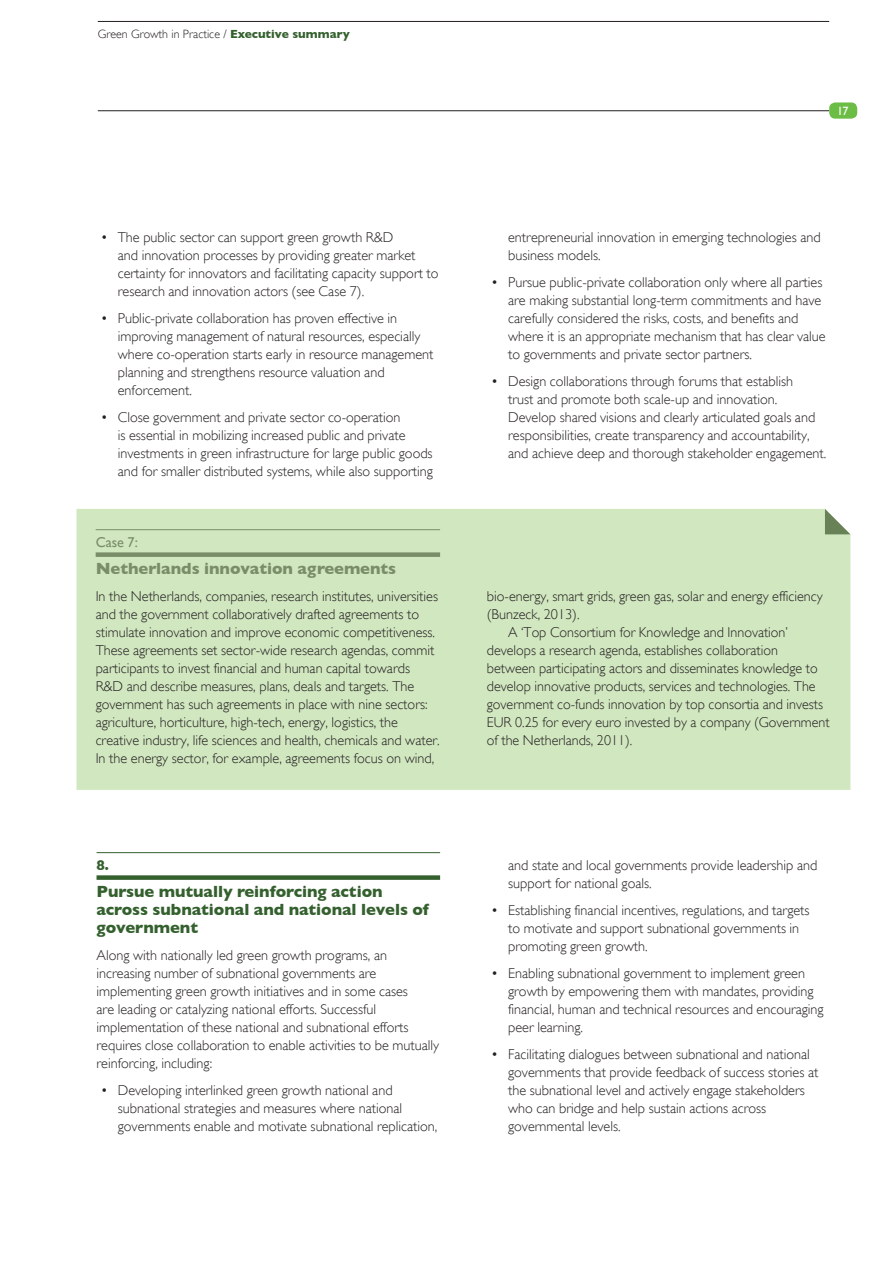
<style>
.page{position:relative;width:893px;height:1263px;background:#fff}
.page>*{position:absolute;margin:0;border:0;box-sizing:border-box;transform-origin:0 0}
.Heading_style_1{font:700 16.5px/18px "Gill Sans";color:#34602e}
.Box_title{font:700 16.5px "Gill Sans";color:#798d69}
.Bullets{font:300 14.25px/18px "Gill Sans";color:#231f20}
.Body_copy___NO_inden{font:300 14.25px/18px "Gill Sans";color:#231f20}
.Body_copy___para_ind{font:300 14.25px/18px "Gill Sans";color:#231f20}
.Box_number{font:14.25px "Gill Sans";color:#798d69}
.Number_style_1{font:700 14.25px "Gill Sans";color:#34602e}
.t1{font:300 12px "Gill Sans";color:#231f20}
.t2{font:12px "Gill Sans";color:#fff}
.s1{font-weight:700;color:#34602e}
</style>
<div class="page">
<hr style="left:98px;top:21px;width:731px;height:1px;background:#231f20">
<hr style="left:98px;top:110px;width:731px;height:1px;background:#231f20">
<div style="left:829px;top:102px;width:28px;height:17px;background:#6cbd45;border-radius:6px"></div>
<div style="left:77px;top:509px;width:773px;height:281px;background:#d1e7c0"></div>
<hr style="left:96px;top:529px;width:344px;height:1px;background:#798d69">
<div style="left:96px;top:552px;width:344px;height:5px;background:#798d69"></div>
<hr style="left:97px;top:852px;width:343px;height:1px;background:#34602e">
<div style="left:97px;top:875px;width:343px;height:5px;background:#34602e"></div>
<svg style="left:825px;top:509px;width:25px;height:25px"></svg>
<p class="t1" style="left:98px;top:25px;width:253px">Green Growth in Practice / <span class="s1">Executive summary</span></p>
<p class="t2" style="left:837px;top:104px;width:13px">17</p>
<p class="Bullets" style="left:118px;top:228px;width:322px;text-indent:-17px">• The public sector can support green growth R&amp;D<br>and innovation processes by providing greater market certainty for innovators and facilitating capacity support to research and innovation actors (see Case 7).</p>
<p class="Bullets" style="left:118px;top:309px;width:317px;text-indent:-17px">• Public-private collaboration has proven effective in improving management of natural resources, especially where co-operation starts early in resource management planning and strengthens resource valuation and enforcement.</p>
<p class="Bullets" style="left:118px;top:408px;width:317px;text-indent:-17px">• Close government and private sector co-operation<br>is essential in mobilizing increased public and private investments in green infrastructure for large public goods and for smaller distributed systems, while also supporting</p>
<p class="Bullets" style="left:508px;top:228px;width:314px">entrepreneurial innovation in emerging technologies and business models.</p>
<p class="Bullets" style="left:508px;top:273px;width:319px;text-indent:-17px">• Pursue public-private collaboration only where all parties are making substantial long-term commitments and have carefully considered the risks, costs, and benefits and where it is an appropriate mechanism that has clear value to governments and private sector partners.</p>
<p class="Bullets" style="left:508px;top:372px;width:320px;text-indent:-17px">• Design collaborations through forums that establish<br>trust and promote both scale-up and innovation.<br>Develop shared visions and clearly articulated goals and responsibilities, create transparency and accountability, and achieve deep and thorough stakeholder engagement.</p>
<p class="Box_number" style="left:96px;top:534px;width:44px">Case 7:</p>
<p class="Box_title" style="left:96px;top:559px;width:302px">Netherlands innovation agreements</p>
<p class="Body_copy___NO_inden" style="left:96px;top:587px;width:346px">In the Netherlands, companies, research institutes, universities and the government collaboratively drafted agreements to stimulate innovation and improve economic competitiveness.<br>These agreements set sector-wide research agendas, commit participants to invest financial and human capital towards R&amp;D and describe measures, plans, deals and targets. The government has such agreements in place with nine sectors: agriculture, horticulture, high-tech, energy, logistics, the creative industry, life sciences and health, chemicals and water.<br>In the energy sector, for example, agreements focus on wind,</p>
<p class="Body_copy___NO_inden" style="left:487px;top:587px;width:337px">bio-energy, smart grids, green gas, solar and energy efficiency (Bunzeck, 2013).</p>
<p class="Body_copy___para_ind" style="left:487px;top:623px;width:344px;text-indent:21px">A ‘Top Consortium for Knowledge and Innovation’ develops a research agenda, establishes collaboration between participating actors and disseminates knowledge to develop innovative products, services and technologies. The government co-funds innovation by top consortia and invests EUR 0.25 for every euro invested by a company (Government of the Netherlands, 2011).</p>
<p class="Number_style_1" style="left:97px;top:857px;width:14px">8.</p>
<p class="Heading_style_1" style="left:97px;top:882px;width:334px">Pursue mutually reinforcing action across subnational and national levels of government</p>
<p class="Body_copy___NO_inden" style="left:97px;top:945px;width:344px">Along with nationally led green growth programs, an increasing number of subnational governments are implementing green growth initiatives and in some cases<br>are leading or catalyzing national efforts. Successful implementation of these national and subnational efforts requires close collaboration to enable activities to be mutually reinforcing, including:</p>
<p class="Bullets" style="left:118px;top:1080px;width:321px;text-indent:-17px">• Developing interlinked green growth national and subnational strategies and measures where national governments enable and motivate subnational replication,</p>
<p class="Bullets" style="left:508px;top:855px;width:311px">and state and local governments provide leadership and support for national goals.</p>
<p class="Bullets" style="left:508px;top:900px;width:303px;text-indent:-17px">• Establishing financial incentives, regulations, and targets to motivate and support subnational governments in promoting green growth.</p>
<p class="Bullets" style="left:508px;top:963px;width:317px;text-indent:-17px">• Enabling subnational government to implement green growth by empowering them with mandates, providing financial, human and technical resources and encouraging peer learning.</p>
<p class="Bullets" style="left:508px;top:1044px;width:312px;text-indent:-17px">• Facilitating dialogues between subnational and national governments that provide feedback of success stories at the subnational level and actively engage stakeholders who can bridge and help sustain actions across governmental levels.</p>
</div>
